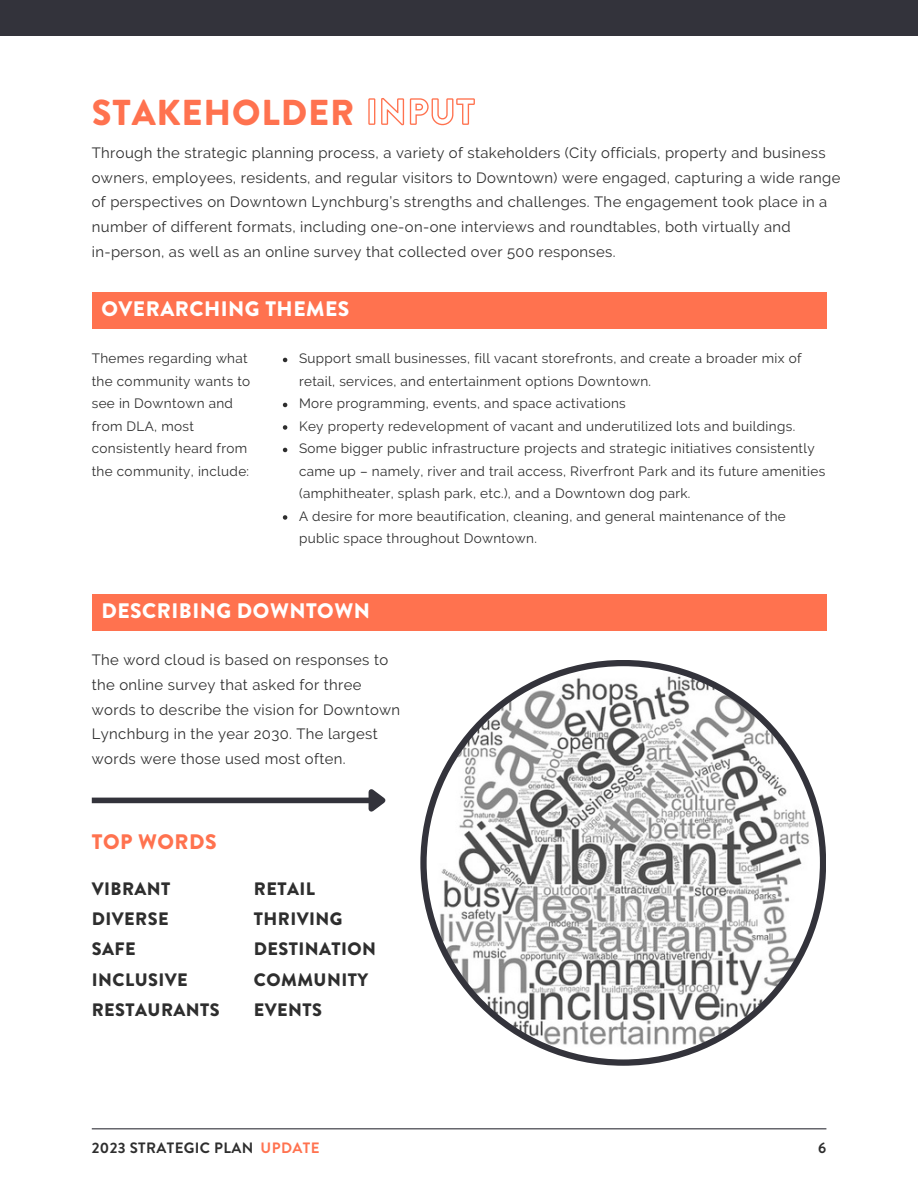
<style>
.page{position:relative;width:918px;height:1188px;background:#fff}
.page>*{position:absolute;margin:0;border:0;box-sizing:border-box;transform-origin:0 0}
.t1{font:900 36px "Brandon Grotesque";letter-spacing:.025em;color:#ff724f}
.t2{font:900 21px "Brandon Grotesque";letter-spacing:.025em;color:#fff}
.t3{font:900 21px "Brandon Grotesque";letter-spacing:.025em;color:#ff724f}
.t4{font:900 18px/30.3px "Brandon Grotesque";letter-spacing:.025em;color:#2e2e2e}
.t5{font:700 15px "Brandon Grotesque";letter-spacing:.025em;color:#2e2e2e}
.t6{font:14.85px/24.8px "Raleway";letter-spacing:.025em;color:#2e2e2e}
.t7{font:13.5px/22.5px "Raleway";letter-spacing:.025em;color:#2e2e2e}
.s1{color:rgb(0 0 0/0)}
.s2{color:#ff724f}
</style>
<div class="page">
<hr style="left:92px;top:1128px;width:734px;height:1px;background:#33333b">
<div style="left:0;top:0;width:918px;height:36px;background:#33333b"></div>
<svg style="left:368px;top:98px;width:107px;height:28px"></svg>
<div style="left:92px;top:292px;width:734px;height:36px;background:#ff724f"></div>
<svg style="left:283px;top:358px;width:4px;height:4px"></svg>
<svg style="left:283px;top:403px;width:4px;height:4px"></svg>
<svg style="left:283px;top:425px;width:4px;height:5px"></svg>
<svg style="left:283px;top:448px;width:4px;height:4px"></svg>
<svg style="left:283px;top:515px;width:4px;height:5px"></svg>
<svg style="left:420px;top:660px;width:406px;height:406px;background:#3f3f47"></svg>
<img style="left:427px;top:666px;width:393px;height:393px;border-radius:50%">
<div style="left:92px;top:798px;width:278px;height:5px;background:#33333b"></div>
<svg style="left:364px;top:789px;width:22px;height:23px"></svg>
<div style="left:92px;top:594px;width:734px;height:37px;background:#ff724f"></div>
<h1 class="t1" style="left:92px;top:87px;width:384px">STAKEHOLDER <span class="s1">INPUT</span></h1>
<p class="t6" style="left:92px;top:140px;width:750px">Through the strategic planning process, a variety of stakeholders (City officials, property and business owners, employees, residents, and regular visitors to Downtown) were engaged, capturing a wide range of perspectives on Downtown Lynchburg’s strengths and challenges. The engagement took place in a number of different formats, including one-on-one interviews and roundtables, both virtually and in-person, as well as an online survey that collected over 500 responses.</p>
<h2 class="t2" style="left:101px;top:294px;width:249px">OVERARCHING THEMES</h2>
<p class="t7" style="left:92px;top:347px;width:160px">Themes regarding what the community wants to see in Downtown and from DLA, most consistently heard from the community, include:</p>
<p class="t7" style="left:299px;top:347px;width:528px">Support small businesses, fill vacant storefronts, and create a broader mix of retail, services, and entertainment options Downtown.<br>More programming, events, and space activations<br>Key property redevelopment of vacant and underutilized lots and buildings.<br>Some bigger public infrastructure projects and strategic initiatives consistently came up – namely, river and trail access, Riverfront Park and its future amenities (amphitheater, splash park, etc.), and a Downtown dog park.<br>A desire for more beautification, cleaning, and general maintenance of the public space throughout Downtown.</p>
<h2 class="t2" style="left:101px;top:596px;width:270px">DESCRIBING DOWNTOWN</h2>
<p class="t6" style="left:92px;top:648px;width:310px">The word cloud is based on responses to the online survey that asked for three words to describe the vision for Downtown Lynchburg in the year 2030. The largest words were those used most often.</p>
<h2 class="t3" style="left:92px;top:827px;width:126px">TOP WORDS</h2>
<h3 class="t4" style="left:92px;top:873px;width:129px">VIBRANT<br>DIVERSE<br>SAFE<br>INCLUSIVE<br>RESTAURANTS</h3>
<h3 class="t4" style="left:254px;top:873px;width:124px">RETAIL<br>THRIVING<br>DESTINATION<br>COMMUNITY<br>EVENTS</h3>
<p class="t5" style="left:92px;top:1137px;width:229px">2023 STRATEGIC PLAN <span class="s2">UPDATE</span></p>
<p class="t5" style="left:818px;top:1137px;width:10px">6</p>
</div>
